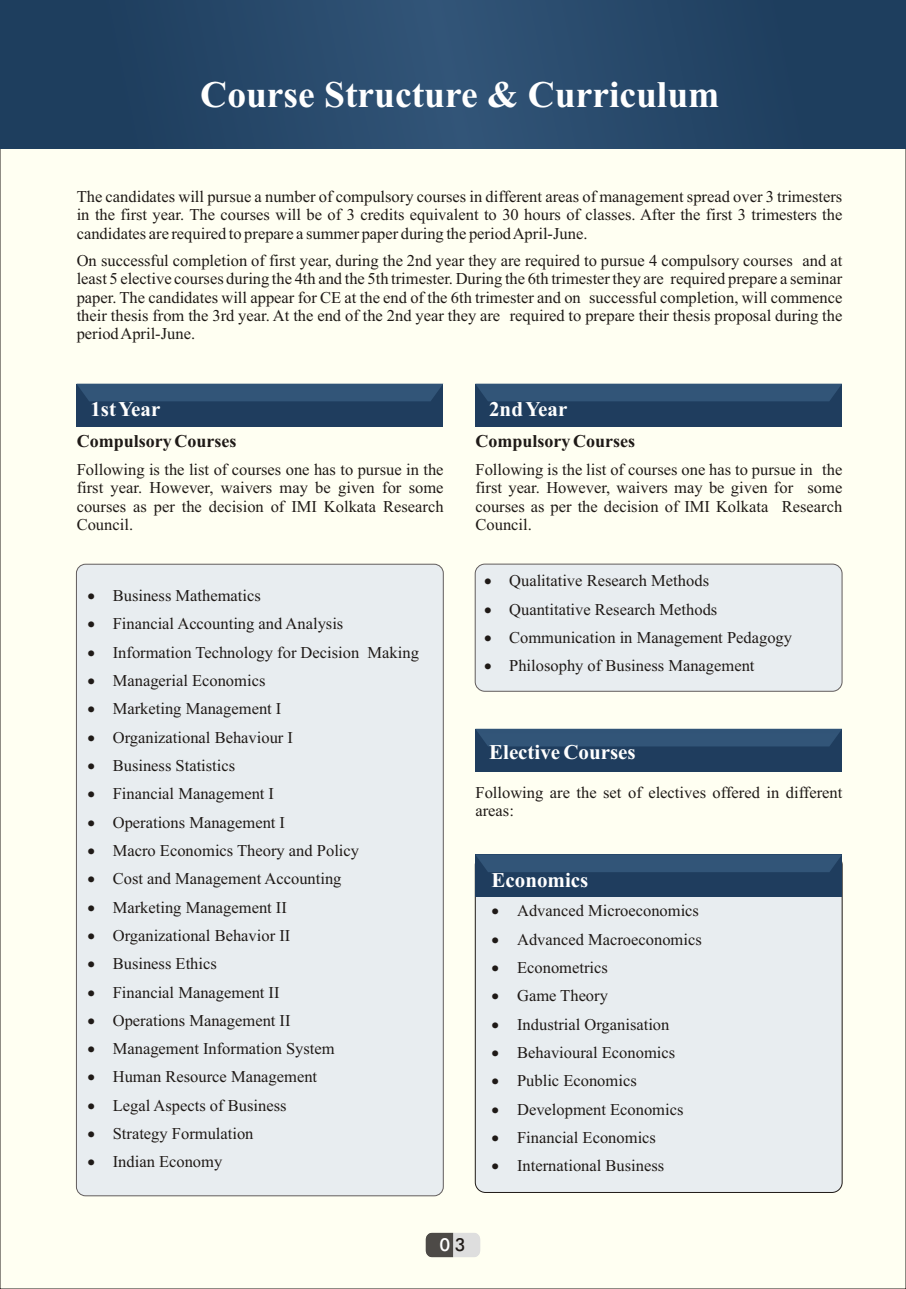
<style>
.page{position:relative;width:906px;height:1289px;background:#fff}
.page>*{position:absolute;margin:0;border:0;box-sizing:border-box;transform-origin:0 0}
.t1{font:700 37.5px "Times New Roman";color:#fff}
.t2{font:700 21px "Times New Roman";color:#fff}
.t3{font:700 18px "Times New Roman";color:#1f1a17}
.t4{font:500 18px "Futura BT";color:#1f1a17}
.t5{font:16.5px/18.3px "Times New Roman";color:#1f1a17;text-align:justify}
.t6{font:16.5px "Symbol";color:#1f1a17}
.s1{color:#fff}
</style>
<div class="page">
<div style="left:0;top:149px;width:906px;height:1139px;background:#fffff2"></div>
<svg style="left:426px;top:1232px;width:54px;height:24px"></svg>
<svg style="left:0;top:0;width:906px;height:149px;background:#254667"></svg>
<div style="left:475px;top:854px;width:367px;height:338px;background:#e8edf0;border:1px solid #1f1a17;border-radius:10px"></div>
<div style="left:475px;top:563px;width:367px;height:128px;background:#e8edf0;border:1px solid #615c5c;border-radius:10px"></div>
<div style="left:76px;top:564px;width:368px;height:632px;background:#e8edf0;border:1px solid #615c5c;border-radius:9px"></div>
<div style="left:475px;top:854px;width:367px;height:43px;background:#1f3d5e"></div>
<svg style="left:476px;top:854px;width:366px;height:18px;background:#305376"></svg>
<div style="left:475px;top:728px;width:367px;height:43px;background:#1f3d5e"></div>
<svg style="left:475px;top:728px;width:367px;height:18px;background:#395b7c"></svg>
<div style="left:475px;top:383px;width:367px;height:43px;background:#1f3d5e"></div>
<svg style="left:475px;top:383px;width:367px;height:18px;background:#385a7b"></svg>
<div style="left:76px;top:383px;width:367px;height:43px;background:#1f3d5e"></div>
<svg style="left:76px;top:383px;width:367px;height:18px;background:#385a7b"></svg>
<h1 class="t1" style="left:200px;top:82px;width:521px">Course Structure &amp; Curriculum</h1>
<p class="t5" style="left:77px;top:189px;width:767px">The candidates will pursue a number of compulsory courses in different areas of management spread over 3 trimesters in the first year. The courses will be of 3 credits equivalent to 30 hours of classes. After the first 3 trimesters the candidates are required to prepare a summer paper during the period April-June.</p>
<p class="t5" style="left:77px;top:253px;width:767px">On successful completion of first year, during the 2nd year they are required to pursue 4 compulsory courses and at least 5 elective courses during the 4th and the 5th trimester. During the 6th trimester they are required prepare a seminar paper. The candidates will appear for CE at the end of the 6th trimester and on successful completion, will commence their thesis from the 3rd year. At the end of the 2nd year they are required to prepare their thesis proposal during the period April-June.</p>
<p class="t2" style="left:90px;top:402px;width:72px">1st Year</p>
<p class="t3" style="left:77px;top:435px;width:161px">Compulsory Courses</p>
<p class="t5" style="left:77px;top:462px;width:368px">Following is the list of courses one has to pursue in the first year. However, waivers may be given for some courses as per the decision of IMI Kolkata Research Council.</p>
<p class="t5" style="left:113px;top:588px;width:150px">Business Mathematics</p>
<p class="t6" style="left:88px;top:589px;width:47px">•</p>
<p class="t5" style="left:88px;top:616px;width:257px">•Financial Accounting and Analysis</p>
<p class="t5" style="left:88px;top:644px;width:333px">•Information Technology for Decision Making</p>
<p class="t5" style="left:88px;top:673px;width:179px">•Managerial Economics</p>
<p class="t5" style="left:88px;top:701px;width:195px">•Marketing Management I</p>
<p class="t5" style="left:88px;top:729px;width:207px">•Organizational Behaviour I</p>
<p class="t5" style="left:88px;top:758px;width:149px">•Business Statistics</p>
<p class="t5" style="left:88px;top:786px;width:188px">•Financial Management I</p>
<p class="t5" style="left:88px;top:814px;width:199px">•Operations Management I</p>
<p class="t5" style="left:88px;top:842px;width:273px">•Macro Economics Theory and Policy</p>
<p class="t5" style="left:88px;top:871px;width:255px">•Cost and Management Accounting</p>
<p class="t5" style="left:88px;top:899px;width:201px">•Marketing Management II</p>
<p class="t5" style="left:88px;top:927px;width:204px">•Organizational Behavior II</p>
<p class="t5" style="left:88px;top:956px;width:131px">•Business Ethics</p>
<p class="t5" style="left:88px;top:984px;width:193px">•Financial Management II</p>
<p class="t5" style="left:88px;top:1012px;width:204px">•Operations Management II</p>
<p class="t5" style="left:88px;top:1041px;width:248px">•Management Information System</p>
<p class="t5" style="left:88px;top:1069px;width:231px">•Human Resource Management</p>
<p class="t5" style="left:88px;top:1097px;width:200px">•Legal Aspects of Business</p>
<p class="t5" style="left:88px;top:1125px;width:167px">•Strategy Formulation</p>
<p class="t5" style="left:88px;top:1154px;width:136px">•Indian Economy</p>
<p class="t2" style="left:489px;top:402px;width:80px">2nd Year</p>
<p class="t3" style="left:475px;top:435px;width:161px">Compulsory Courses</p>
<p class="t5" style="left:475px;top:462px;width:368px">Following is the list of courses one has to pursue in the first year. However, waivers may be given for some courses as per the decision of IMI Kolkata Research Council.</p>
<p class="t5" style="left:509px;top:573px;width:201px">Qualitative Research Methods</p>
<p class="t6" style="left:484px;top:575px;width:47px">•</p>
<p class="t5" style="left:484px;top:601px;width:235px">•Quantitative Research Methods</p>
<p class="t5" style="left:484px;top:629px;width:309px">•Communication in Management Pedagogy</p>
<p class="t5" style="left:484px;top:658px;width:272px">•Philosophy of Business Management</p>
<p class="t2" style="left:489px;top:745px;width:148px">Elective Courses</p>
<p class="t5" style="left:475px;top:784px;width:368px">Following are the set of electives offered in different areas:</p>
<p class="t2" style="left:491px;top:872px;width:98px">Economics</p>
<p class="t6" style="left:491px;top:904px;width:47px">•</p>
<p class="t5" style="left:491px;top:931px;width:212px">•Advanced Macroeconomics</p>
<p class="t5" style="left:491px;top:959px;width:118px">•Econometrics</p>
<p class="t5" style="left:491px;top:988px;width:118px">•Game Theory</p>
<p class="t5" style="left:491px;top:1016px;width:179px">•Industrial Organisation</p>
<p class="t5" style="left:491px;top:1044px;width:185px">•Behavioural Economics</p>
<p class="t5" style="left:491px;top:1073px;width:147px">•Public Economics</p>
<p class="t5" style="left:491px;top:1101px;width:193px">•Development Economics</p>
<p class="t5" style="left:491px;top:1129px;width:166px">•Financial Economics</p>
<p class="t5" style="left:491px;top:1158px;width:174px">•International Business</p>
<p class="t5" style="left:517px;top:903px;width:183px">Advanced Microeconomics</p>
<p class="t4" style="left:439px;top:1237px;width:28px"><span class="s1">0</span>13</p>
</div>
